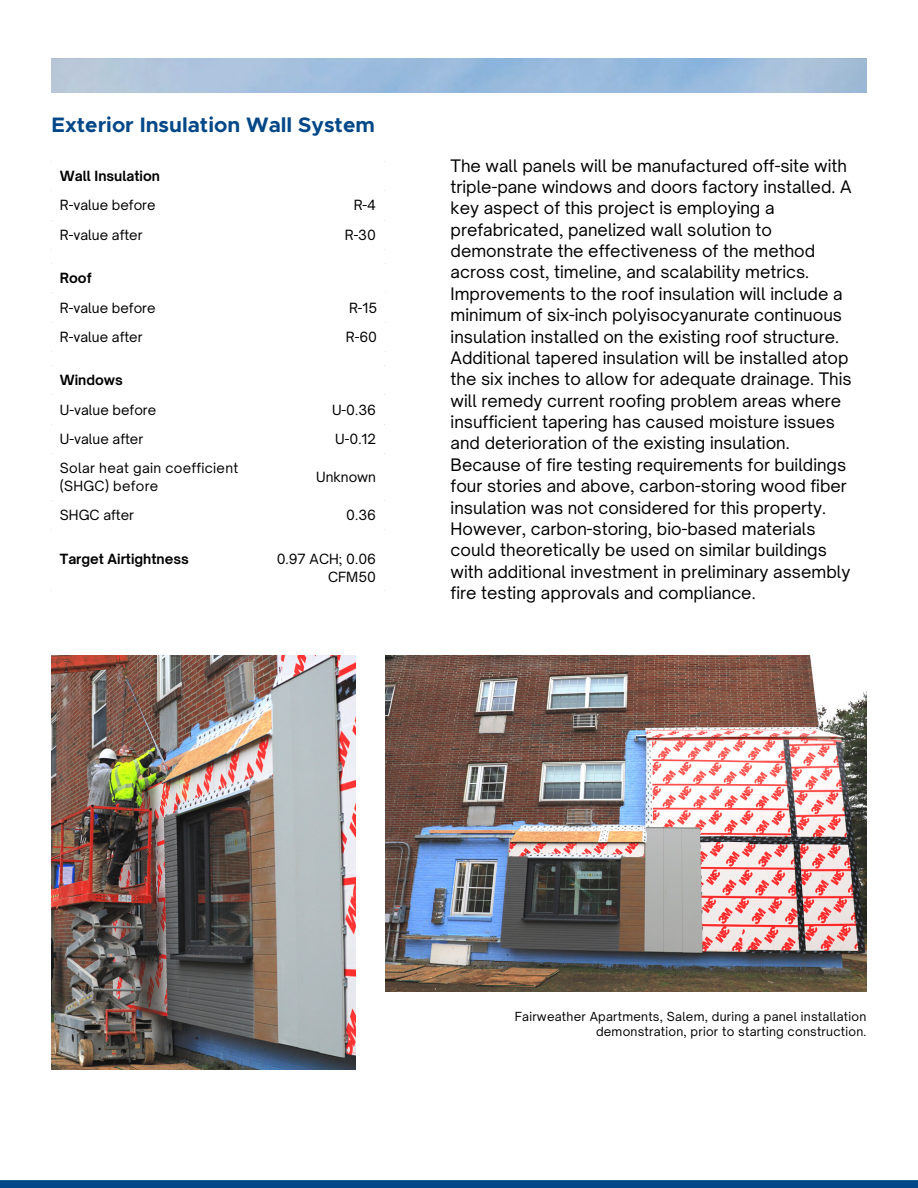
<style>
.page{position:relative;width:918px;height:1188px;background:#fff}
.page>*{position:absolute;margin:0;border:0;box-sizing:border-box;transform-origin:0 0}
.t1{font:700 21px "Metropolis";color:#024787}
.t2{font:16.5px/21.3px "Open Sauce One";color:#000}
.t3{font:13.5px/18px "Open Sauce One";color:#000;text-align:right}
.t4{font:700 13.5px "Open Sauce One";color:#000}
.t5{font:13.5px "Open Sauce One";letter-spacing:.02em;color:#000}
.t6{font:12px/15px "Open Sauce One";letter-spacing:.02em;color:#000;text-align:right}
</style>
<div class="page">
<svg style="left:52px;top:59px;width:814px;height:33px;background:#a1bedc"></svg>
<div style="left:0;top:1180px;width:918px;height:8px;background:#024787"></div>
<img style="left:385px;top:656px;width:482px;height:335px">
<img style="left:52px;top:656px;width:304px;height:414px">
<p class="t1" style="left:52px;top:115px;width:325px">Exterior Insulation Wall System</p>
<p class="t4" style="left:60px;top:168px;width:102px">Wall Insulation</p>
<h1 class="t3" style="left:60px;top:196px;width:97px">R-value before</h1>
<p class="t3" style="left:354px;top:196px;width:24px">R-4</p>
<p class="t3" style="left:60px;top:226px;width:84px">R-value after</p>
<p class="t3" style="left:345px;top:226px;width:33px">R-30</p>
<p class="t4" style="left:60px;top:270px;width:33px">Roof</p>
<p class="t3" style="left:60px;top:298px;width:97px">R-value before</p>
<p class="t3" style="left:349px;top:298px;width:30px">R-15</p>
<p class="t3" style="left:60px;top:328px;width:84px">R-value after</p>
<p class="t3" style="left:346px;top:328px;width:33px">R-60</p>
<p class="t4" style="left:60px;top:372px;width:65px">Windows</p>
<p class="t3" style="left:60px;top:400px;width:98px">U-value before</p>
<p class="t3" style="left:332px;top:400px;width:46px">U-0.36</p>
<p class="t3" style="left:60px;top:430px;width:85px">U-value after</p>
<p class="t3" style="left:335px;top:430px;width:42px">U-0.12</p>
<p class="t5" style="left:60px;top:460px;width:180px">Solar heat gain coefficient</p>
<p class="t5" style="left:60px;top:478px;width:100px">(SHGC) before</p>
<p class="t3" style="left:316px;top:468px;width:61px">Unknown</p>
<p class="t3" style="left:60px;top:506px;width:76px">SHGC after</p>
<p class="t3" style="left:346px;top:506px;width:31px">0.36</p>
<p class="t4" style="left:60px;top:551px;width:131px">Target Airtightness</p>
<p class="t3" style="left:277px;top:550px;width:101px">0.97 ACH; 0.06<br>CFM50</p>
<p class="t2" style="left:451px;top:155px;width:403px">The wall panels will be manufactured off-site with triple-pane windows and doors factory installed. A key aspect of this project is employing a prefabricated, panelized wall solution to demonstrate the effectiveness of the method across cost, timeline, and scalability metrics.<br>Improvements to the roof insulation will include a minimum of six-inch polyisocyanurate continuous insulation installed on the existing roof structure.<br>Additional tapered insulation will be installed atop the six inches to allow for adequate drainage. This will remedy current roofing problem areas where insufficient tapering has caused moisture issues and deterioration of the existing insulation.<br>Because of fire testing requirements for buildings four stories and above, carbon-storing wood fiber insulation was not considered for this property.<br>However, carbon-storing, bio-based materials could theoretically be used on similar buildings with additional investment in preliminary assembly fire testing approvals and compliance.</p>
<h2 class="t6" style="left:515px;top:1009px;width:353px">Fairweather Apartments, Salem, during a panel installation demonstration, prior to starting construction.</h2>
</div>
